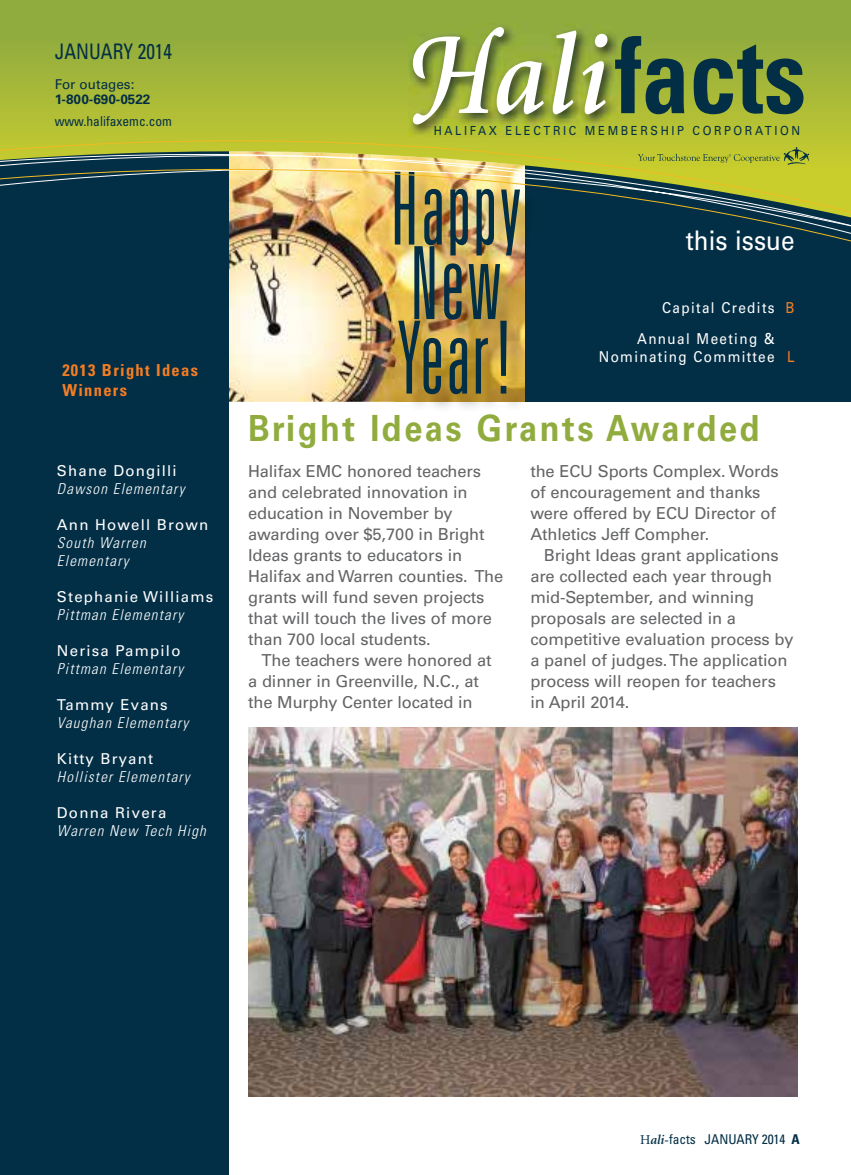
<style>
.page{position:relative;width:851px;height:1175px;background:#fff}
.page>*{position:absolute;margin:0;border:0;box-sizing:border-box;transform-origin:0 0}
.t1{font:700 condensed 106.2px "Univers";color:#032f46;scale:.9 1}
.t2{font:300 ultra-condensed 100.95px/74.6px "Univers";letter-spacing:.03em;color:#032f46;scale:.84 1}
.t3{font:700 36px "Univers";letter-spacing:.08em;color:#91ac3e;scale:.9 1}
.t4{font:27px "Univers";color:#fff;scale:.9 1}
.t5{font:condensed 21.45px "Univers";color:#032f46;scale:.9 1}
.t6{font:16.5px/21px "Univers";letter-spacing:-.01em;color:#636466}
.t7{font:700 condensed 16.5px/19.8px "Univers";letter-spacing:.08em;color:#f57d23}
.t8{font:italic 300 condensed 15px/18px "Univers";letter-spacing:.08em;color:#fff}
.t9{font:15px "Univers";letter-spacing:.08em;color:#fff}
.t10{font:15px/31.5px "Univers";letter-spacing:.1em;color:#fff;scale:.9 1}
.t11{font:condensed 13.5px "Univers";color:#032f46}
.t12{font:700 13.5px "Univers";color:#032f46}
.t13{font:13.5px "Univers";color:#032f46}
.t14{font:12.45px "Univers";letter-spacing:.23em;color:#032f46;scale:.9 1}
.s1{font-family:"Minion Swash";font-weight:600;font-style:italic;font-stretch:normal;font-size:116.1px;color:#fff}
.s2{font-family:"Minion";font-weight:600;font-style:italic;font-stretch:normal;font-size:116.1px;color:#fff}
.s3{color:#f57d23}
.s4{font-family:"Minion";font-stretch:normal}
.s5{font-family:"Minion";font-weight:600;font-style:italic;font-stretch:normal}
.s6{font-weight:700}
</style>
<div class="page">
<img style="left:228px;top:264px;width:167px;height:138px">
<div style="left:525px;top:109px;width:325px;height:293px;background:#032f46"></div>
<div style="left:0;top:0;width:228px;height:1174px;background:#032f46"></div>
<svg style="left:0;top:0;width:850px;height:109px;background:#99b13b"></svg>
<img style="left:408px;top:23px;width:211px;height:86px">
<img style="left:395px;top:264px;width:130px;height:138px">
<img style="left:0;top:109px;width:850px;height:155px">
<img style="left:248px;top:727px;width:549px;height:369px">
<h3 class="t5" style="left:55px;top:38px;width:132px">JANUARY 2014</h3>
<p class="t13" style="left:55px;top:76px;width:81px">For outages:</p>
<p class="t12" style="left:55px;top:91px;width:97px">1-800-690-0522</p>
<p class="t11" style="left:55px;top:113px;width:119px">www.halifaxemc.com</p>
<p class="t7" style="left:62px;top:360px;width:137px">2013 Bright Ideas<br>Winners</p>
<p class="t9" style="left:57px;top:461px;width:121px">Shane Dongilli</p>
<p class="t8" style="left:57px;top:479px;width:129px">Dawson Elementary</p>
<p class="t9" style="left:57px;top:515px;width:153px">Ann Howell Brown</p>
<p class="t8" style="left:57px;top:533px;width:90px">South Warren<br>Elementary</p>
<p class="t9" style="left:57px;top:587px;width:158px">Stephanie Williams</p>
<p class="t8" style="left:57px;top:605px;width:128px">Pittman Elementary</p>
<p class="t9" style="left:57px;top:641px;width:125px">Nerisa Pampilo</p>
<p class="t8" style="left:57px;top:659px;width:128px">Pittman Elementary</p>
<p class="t9" style="left:57px;top:695px;width:112px">Tammy Evans</p>
<p class="t8" style="left:57px;top:713px;width:133px">Vaughan Elementary</p>
<p class="t9" style="left:57px;top:749px;width:98px">Kitty Bryant</p>
<p class="t8" style="left:57px;top:767px;width:134px">Hollister Elementary</p>
<p class="t9" style="left:57px;top:803px;width:111px">Donna Rivera</p>
<p class="t8" style="left:57px;top:821px;width:150px">Warren New Tech High</p>
<h1 class="t1" style="left:405px;top:10px;width:447px"><span class="s1">H</span><span class="s2">ali</span>facts</h1>
<p class="t14" style="left:434px;top:123px;width:409px">HALIFAX ELECTRIC MEMBERSHIP CORPORATION</p>
<h2 class="t2" style="left:390px;top:169px;width:157px">Happy<br>New<br>Year!</h2>
<h3 class="t4" style="left:685px;top:224px;width:122px">this issue</h3>
<p class="t10" style="left:637px;top:291px;width:176px;text-indent:25px">Capital Credits <span class="s3">B<br></span>Annual Meeting &amp;</p>
<p class="t10" style="left:598px;top:341px;width:219px">Nominating Committee <span class="s3">L</span></p>
<h3 class="t3" style="left:248px;top:407px;width:569px">Bright Ideas Grants Awarded</h3>
<p class="t6" style="left:248px;top:460px;width:257px">Halifax EMC honored teachers and celebrated innovation in education in November by awarding over $5,700 in Bright<br>Ideas grants to educators in<br>Halifax and Warren counties. The grants will fund seven projects that will touch the lives of more than 700 local students.</p>
<p class="t6" style="left:248px;top:649px;width:245px;text-indent:13px">The teachers were honored at a dinner in Greenville, N.C., at the Murphy Center located in</p>
<p class="t6" style="left:530px;top:460px;width:250px">the ECU Sports Complex. Words of encouragement and thanks were offered by ECU Director of<br>Athletics Jeff Compher.</p>
<p class="t6" style="left:530px;top:544px;width:265px;text-indent:13px">Bright Ideas grant applications are collected each year through mid-September, and winning proposals are selected in a competitive evaluation process by a panel of judges. The application process will reopen for teachers in April 2014.</p>
<p class="t11" style="left:640px;top:1131px;width:161px"><span class="s4">H</span><span class="s5">ali-</span>facts JANUARY 2014 <span class="s6">A</span></p>
</div>
